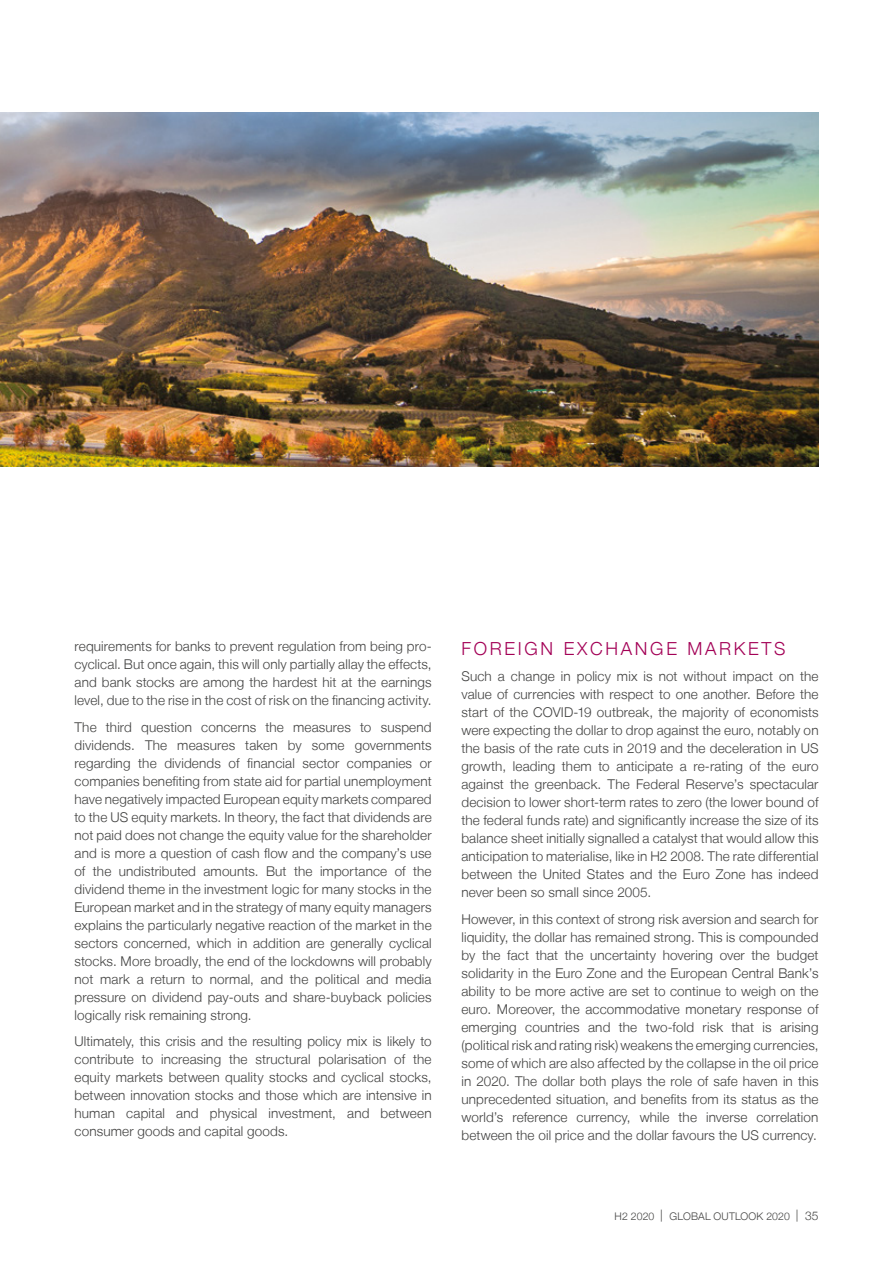
<style>
.page{position:relative;width:893px;height:1263px;background:#fff}
.page>*{position:absolute;margin:0;border:0;box-sizing:border-box;transform-origin:0 0}
.t1{font:300 18px "Helvetica Neue LT";letter-spacing:.15em;color:#a30156}
.t2{font:300 13.5px/18px "Helvetica Neue LT";letter-spacing:.01em;color:#424241;text-align:justify}
.t3{font:300 10.5px "Helvetica Neue LT";letter-spacing:.015em;color:#424241}
.s1{font-size:12px}
</style>
<div class="page">
<img style="left:0;top:113px;width:819px;height:353px">
<p class="t2" style="left:75px;top:637px;width:359px">requirements for banks to prevent regulation from being pro&shy;cyclical. But once again, this will only partially allay the effects, and bank stocks are among the hardest hit at the earnings level, due to the rise in the cost of risk on the financing activity.</p>
<p class="t2" style="left:75px;top:718px;width:359px">The third question concerns the measures to suspend dividends. The measures taken by some governments regarding the dividends of financial sector companies or companies benefiting from state aid for partial unemployment have negatively impacted European equity markets compared to the US equity markets. In theory, the fact that dividends are not paid does not change the equity value for the shareholder and is more a question of cash flow and the company’s use of the undistributed amounts. But the importance of the dividend theme in the investment logic for many stocks in the European market and in the strategy of many equity managers explains the particularly negative reaction of the market in the sectors concerned, which in addition are generally cyclical stocks. More broadly, the end of the lockdowns will probably not mark a return to normal, and the political and media pressure on dividend pay-outs and share-buyback policies logically risk remaining strong.</p>
<p class="t2" style="left:75px;top:1032px;width:359px">Ultimately, this crisis and the resulting policy mix is likely to contribute to increasing the structural polarisation of the equity markets between quality stocks and cyclical stocks, between innovation stocks and those which are intensive in human capital and physical investment, and between consumer goods and capital goods.</p>
<h1 class="t1" style="left:461px;top:637px;width:326px">FOREIGN EXCHANGE MARKETS</h1>
<p class="t2" style="left:461px;top:667px;width:359px">Such a change in policy mix is not without impact on the value of currencies with respect to one another. Before the start of the COVID-19 outbreak, the majority of economists were expecting the dollar to drop against the euro, notably on the basis of the rate cuts in 2019 and the deceleration in US growth, leading them to anticipate a re-rating of the euro against the greenback. The Federal Reserve’s spectacular decision to lower short-term rates to zero (the lower bound of the federal funds rate) and significantly increase the size of its balance sheet initially signalled a catalyst that would allow this anticipation to materialise, like in H2 2008. The rate differential between the United States and the Euro Zone has indeed never been so small since 2005.</p>
<p class="t2" style="left:461px;top:909px;width:359px">However, in this context of strong risk aversion and search for liquidity, the dollar has remained strong. This is compounded by the fact that the uncertainty hovering over the budget solidarity in the Euro Zone and the European Central Bank’s ability to be more active are set to continue to weigh on the euro. Moreover, the accommodative monetary response of emerging countries and the two-fold risk that is arising (political risk and rating risk) weakens the emerging currencies, some of which are also affected by the collapse in the oil price in 2020. The dollar both plays the role of safe haven in this unprecedented situation, and benefits from its status as the world’s reference currency, while the inverse correlation between the oil price and the dollar favours the US currency.</p>
<p class="t3" style="left:615px;top:1210px;width:205px">H2 2020 <span class="s1">|</span> GLOBAL OUTLOOK 2020 <span class="s1">| 35</span></p>
</div>
